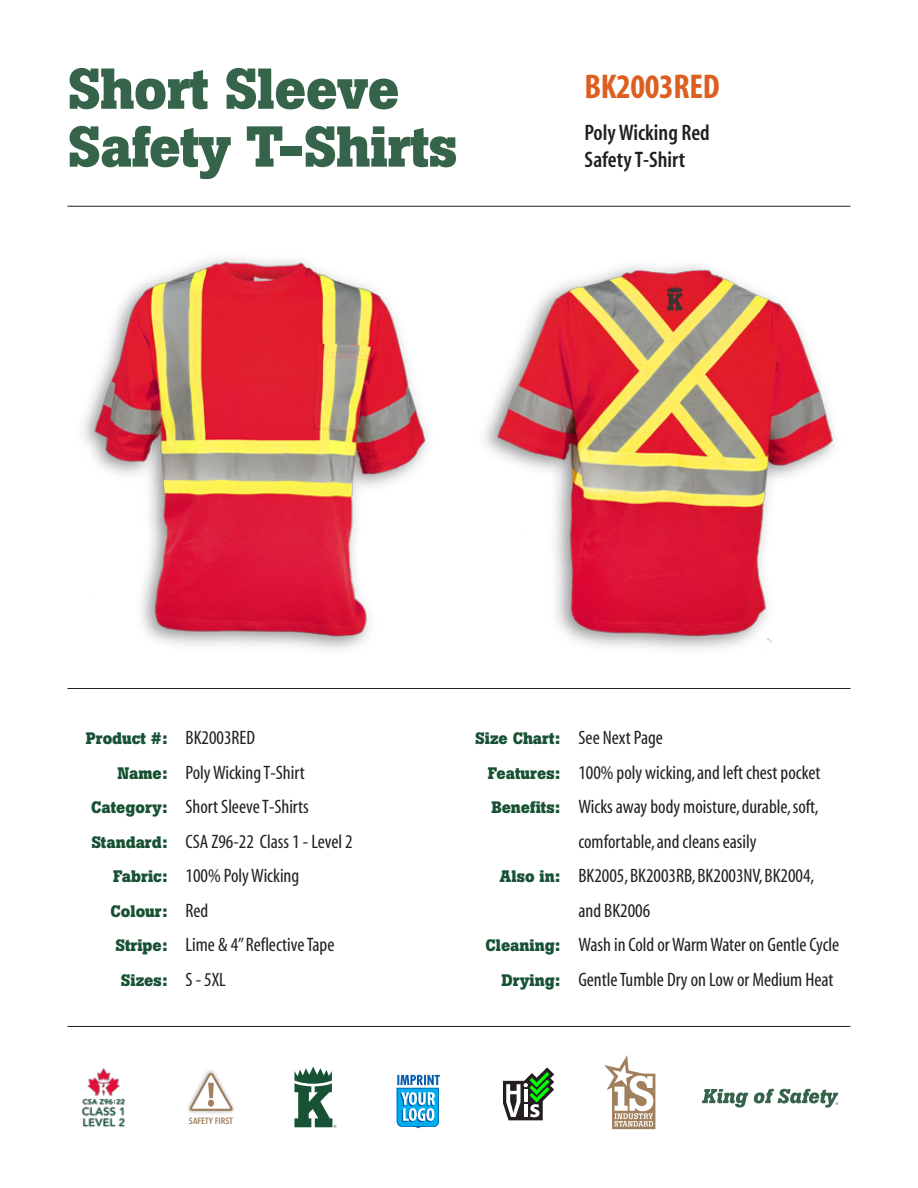
<style>
.page{position:relative;width:918px;height:1188px;background:#fff}
.page>*{position:absolute;margin:0;border:0;box-sizing:border-box;transform-origin:0 0}
.t1{font:700 57px "Boton";letter-spacing:-.01em;color:#36644b}
.t2{font:700 condensed 34.5px "Myriad";letter-spacing:-.01em;color:#dc5f21}
.t3{font:600 condensed 22.5px "Myriad";color:#231f20}
.t4{font:condensed 19.5px "Myriad";color:#231f20}
.t5{font:700 16.5px "Boton";color:#185234}
.t6{font:600 9px "Avenir Next Condensed";color:#a1805d}
.s1{font-family:"Myriad";font-weight:400;font-stretch:condensed;font-size:19.5px;color:#231f20}
.s2{font-family:"Boton";font-weight:700;font-stretch:normal;font-size:16.5px;color:#185234}
</style>
<div class="page">
<img style="left:83px;top:257px;width:345px;height:393px">
<img style="left:484px;top:265px;width:351px;height:385px">
<hr style="left:68px;top:206px;width:782px;height:1px;background:#231f20">
<hr style="left:68px;top:688px;width:782px;height:1px;background:#231f20">
<hr style="left:68px;top:1026px;width:782px;height:1px;background:#231f20">
<img style="left:72px;top:1062px;width:64px;height:76px;border-radius:4px">
<svg style="left:667px;top:286px;width:17px;height:24px"></svg>
<svg style="left:503px;top:1067px;width:51px;height:53px"></svg>
<svg style="left:604px;top:1055px;width:51px;height:74px"></svg>
<svg style="left:702px;top:1089px;width:136px;height:19px"></svg>
<svg style="left:397px;top:1075px;width:43px;height:53px"></svg>
<svg style="left:294px;top:1067px;width:42px;height:61px"></svg>
<img style="left:187px;top:1070px;width:47px;height:44px">
<svg style="left:189px;top:1072px;width:44px;height:39px"></svg>
<div style="left:208px;top:1100px;width:6px;height:7px;background:#a1805d;border-radius:50%"></div>
<p class="t1" style="left:68px;top:69px;width:334px">Short Sleeve</p>
<p class="t1" style="left:68px;top:126px;width:391px">Safety T-Shirts</p>
<p class="t2" style="left:584px;top:74px;width:137px">BK2003RED</p>
<p class="t3" style="left:584px;top:124px;width:127px">Poly Wicking Red</p>
<p class="t3" style="left:584px;top:151px;width:102px">Safety T-Shirt</p>
<p class="t5" style="left:86px;top:732px;width:171px">Product #: <span class="s1">BK2003RED</span></p>
<p class="t4" style="left:117px;top:765px;width:189px"><span class="s2">Name:</span> Poly Wicking T-Shirt</p>
<p class="t4" style="left:91px;top:800px;width:219px"><span class="s2">Category:</span> Short Sleeve T-Shirts</p>
<p class="t4" style="left:91px;top:834px;width:263px"><span class="s2">Standard:</span> CSA Z96-22 Class 1 - Level 2</p>
<p class="t4" style="left:113px;top:869px;width:188px"><span class="s2">Fabric:</span> 100% Poly Wicking</p>
<p class="t5" style="left:111px;top:905px;width:99px">Colour: <span class="s1">Red</span></p>
<p class="t4" style="left:115px;top:938px;width:221px"><span class="s2">Stripe:</span> Lime &amp; 4” Reflective Tape</p>
<p class="t5" style="left:121px;top:974px;width:107px">Sizes: <span class="s1">S - 5XL</span></p>
<p class="t6" style="left:189px;top:1116px;width:45px">SAFETY FIRST</p>
<p class="t4" style="left:475px;top:731px;width:189px"><span class="s2">Size Chart:</span> See Next Page</p>
<p class="t4" style="left:488px;top:765px;width:334px"><span class="s2">Features:</span> 100% poly wicking, and left chest pocket</p>
<p class="t4" style="left:491px;top:800px;width:329px"><span class="s2">Benefits:</span> Wicks away body moisture, durable, soft,</p>
<p class="t4" style="left:578px;top:834px;width:180px">comfortable, and cleans easily</p>
<p class="t4" style="left:500px;top:869px;width:316px"><span class="s2">Also in:</span> BK2005, BK2003RB, BK2003NV, BK2004,</p>
<p class="t4" style="left:578px;top:903px;width:73px">and BK2006</p>
<p class="t4" style="left:486px;top:938px;width:355px"><span class="s2">Cleaning:</span> Wash in Cold or Warm Water on Gentle Cycle</p>
<p class="t4" style="left:502px;top:972px;width:333px"><span class="s2">Drying:</span> Gentle Tumble Dry on Low or Medium Heat</p>
</div>
